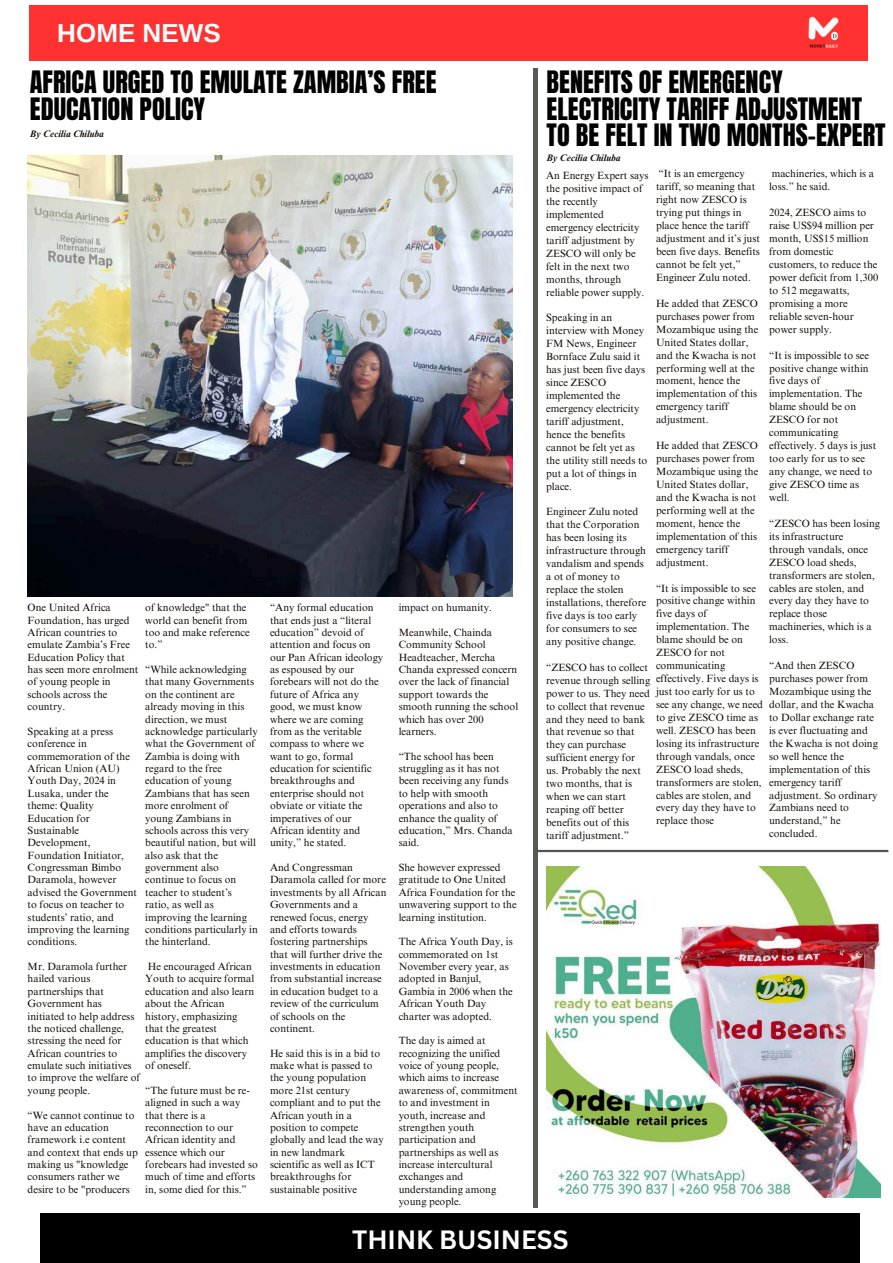
<style>
.page{position:relative;width:893px;height:1263px;background:#fff}
.page>*{position:absolute;margin:0;border:0;box-sizing:border-box;transform-origin:0 0}
.t1{font:26.25px/26.4px "Anton";color:#000}
.t2{font:700 26.03px "Arimo";color:#fff}
.t3{font:700 25.72px "Canva Sans";color:#fff}
.t4{font:10.5px/12.4px "Times NRMT Pro";color:#130e0b}
.t5{font:italic 700 9.45px "Times NRMT Pro";color:#130e0b}
</style>
<div class="page">
<div style="left:40px;top:1213px;width:819px;height:50px;background:#000"></div>
<div style="left:30px;top:5px;width:838px;height:56px;background:#ff3131"></div>
<img style="left:808px;top:16px;width:31px;height:32px">
<hr style="left:533px;top:68px;width:4px;height:1139px;background:#575954">
<img style="left:28px;top:155px;width:484px;height:441px">
<hr style="left:533px;top:850px;width:355px;height:2px;background:#545454">
<img style="left:546px;top:866px;width:335px;height:331px">
<h3 class="t2" style="left:57px;top:18px;width:165px">HOME NEWS</h3>
<h3 class="t1" style="left:30px;top:69px;width:408px">AFRICA URGED TO EMULATE ZAMBIA’S FREE<br>EDUCATION POLICY</h3>
<h3 class="t5" style="left:30px;top:130px;width:75px">By Cecilia Chiluba</h3>
<h3 class="t4" style="left:28px;top:603px;width:112px">One United Africa<br>Foundation, has urged<br>African countries to emulate Zambia’s Free<br>Education Policy that has seen more enrolment of young people in schools across the country.</h3>
<h3 class="t4" style="left:28px;top:726px;width:111px">Speaking at a press conference in commemoration of the<br>African Union (AU)<br>Youth Day, 2024 in<br>Lusaka, under the theme: Quality<br>Education for<br>Sustainable<br>Development,<br>Foundation Initiator,<br>Congressman Bimbo<br>Daramola, however advised the Government to focus on teacher to students’ ratio, and improving the learning conditions.</h3>
<h3 class="t4" style="left:28px;top:961px;width:114px">Mr. Daramola further hailed various partnerships that<br>Government has initiated to help address the noticed challenge, stressing the need for<br>African countries to emulate such initiatives to improve the welfare of young people.</h3>
<h3 class="t4" style="left:28px;top:1110px;width:112px">“We cannot continue to have an education framework i.e content and context that ends up making us "knowledge consumers rather we desire to be "producers</h3>
<h3 class="t4" style="left:145px;top:603px;width:106px">of knowledge" that the world can benefit from too and make reference to.”</h3>
<h3 class="t4" style="left:145px;top:664px;width:114px">“While acknowledging that many Governments on the continent are already moving in this direction, we must acknowledge particularly what the Government of<br>Zambia is doing with regard to the free education of young<br>Zambians that has seen more enrolment of young Zambians in schools across this very beautiful nation, but will also ask that the government also continue to focus on teacher to student’s ratio, as well as improving the learning conditions particularly in the hinterland.</h3>
<h3 class="t4" style="left:145px;top:961px;width:111px">He encouraged African<br>Youth to acquire formal education and also learn about the African history, emphasizing that the greatest education is that which amplifies the discovery of oneself.</h3>
<h2 class="t4" style="left:145px;top:1085px;width:114px">“The future must be re&shy;aligned in such a way that there is a reconnection to our<br>African identity and essence which our forebears had invested so much of time and efforts in, some died for this.”</h2>
<p class="t4" style="left:270px;top:603px;width:115px">“Any formal education that ends just a “literal education” devoid of attention and focus on our Pan African ideology as espoused by our forebears will not do the future of Africa any good, we must know where we are coming from as the veritable compass to where we want to go, formal education for scientific breakthroughs and enterprise should not obviate or vitiate the imperatives of our<br>African identity and unity,” he stated.</p>
<h3 class="t4" style="left:270px;top:862px;width:118px">And Congressman<br>Daramola called for more investments by all African<br>Governments and a renewed focus, energy and efforts towards fostering partnerships that will further drive the investments in education from substantial increase in education budget to a review of the curriculum of schools on the continent.</h3>
<h3 class="t4" style="left:270px;top:1048px;width:115px">He said this is in a bid to make what is passed to the young population more 21st century compliant and to put the<br>African youth in a position to compete globally and lead the way in new landmark scientific as well as ICT breakthroughs for sustainable positive</h3>
<h3 class="t4" style="left:399px;top:603px;width:95px">impact on humanity.</h3>
<h3 class="t4" style="left:399px;top:627px;width:121px">Meanwhile, Chainda<br>Community School<br>Headteacher, Mercha<br>Chanda expressed concern over the lack of financial support towards the smooth running the school which has over 200 learners.</h3>
<h3 class="t4" style="left:399px;top:751px;width:116px">“The school has been struggling as it has not been receiving any funds to help with smooth operations and also to enhance the quality of education,” Mrs. Chanda said.</h3>
<h3 class="t4" style="left:399px;top:862px;width:119px">She however expressed gratitude to One United<br>Africa Foundation for the unwavering support to the learning institution.</h3>
<h3 class="t4" style="left:399px;top:937px;width:116px">The Africa Youth Day, is commemorated on 1st<br>November every year, as adopted in Banjul,<br>Gambia in 2006 when the<br>African Youth Day charter was adopted.</h3>
<h3 class="t4" style="left:399px;top:1036px;width:121px">The day is aimed at recognizing the unified voice of young people, which aims to increase awareness of, commitment to and investment in youth, increase and strengthen youth participation and partnerships as well as increase intercultural exchanges and understanding among young people.</h3>
<h3 class="t1" style="left:546px;top:69px;width:340px">BENEFITS OF EMERGENCY<br>ELECTRICITY TARIFF ADJUSTMENT<br>TO BE FELT IN TWO MONTHS-EXPERT</h3>
<h3 class="t5" style="left:546px;top:154px;width:75px">By Cecilia Chiluba</h3>
<h3 class="t4" style="left:769px;top:169px;width:107px;line-height:12.9px">machineries, which is a loss.” he said.</h3>
<h3 class="t4" style="left:769px;top:208px;width:111px;line-height:12.9px">2024, ZESCO aims to raise US$94 million per month, US$15 million from domestic customers, to reduce the power deficit from 1,300 to 512 megawatts, promising a more reliable seven-hour power supply.</h3>
<h3 class="t4" style="left:769px;top:350px;width:109px;line-height:12.9px">“It is impossible to see positive change within five days of implementation. The blame should be on<br>ZESCO for not communicating effectively. 5 days is just too early for us to see any change, we need to give ZESCO time as well.</h3>
<p class="t4" style="left:769px;top:518px;width:112px;line-height:12.9px">“ZESCO has been losing its infrastructure through vandals, once<br>ZESCO load sheds, transformers are stolen, cables are stolen, and every day they have to replace those machineries, which is a loss.</p>
<h1 class="t4" style="left:769px;top:660px;width:110px;line-height:12.9px">“And then ZESCO purchases power from<br>Mozambique using the dollar, and the Kwacha to Dollar exchange rate is ever fluctuating and the Kwacha is not doing so well hence the implementation of this emergency tariff adjustment. So ordinary<br>Zambians need to understand,” he concluded.</h1>
<h3 class="t4" style="left:656px;top:169px;width:105px;line-height:12.9px">“It is an emergency tariff, so meaning that right now ZESCO is trying put things in place hence the tariff adjustment and it’s just been five days. Benefits cannot be felt yet,”<br>Engineer Zulu noted.</h3>
<h3 class="t4" style="left:656px;top:298px;width:104px;line-height:12.9px">He added that ZESCO purchases power from<br>Mozambique using the<br>United States dollar, and the Kwacha is not performing well at the moment, hence the implementation of this emergency tariff adjustment.</h3>
<h3 class="t4" style="left:656px;top:440px;width:104px;line-height:12.9px">He added that ZESCO purchases power from<br>Mozambique using the<br>United States dollar, and the Kwacha is not performing well at the moment, hence the implementation of this emergency tariff adjustment.</h3>
<h3 class="t4" style="left:656px;top:583px;width:109px;line-height:12.9px">“It is impossible to see positive change within five days of implementation. The blame should be on<br>ZESCO for not communicating effectively. Five days is just too early for us to see any change, we need to give ZESCO time as well. ZESCO has been losing its infrastructure through vandals, once<br>ZESCO load sheds, transformers are stolen, cables are stolen, and every day they have to replace those</h3>
<p class="t4" style="left:546px;top:170px;width:104px;line-height:12.9px">An Energy Expert says the positive impact of the recently implemented emergency electricity tariff adjustment by<br>ZESCO will only be felt in the next two months, through reliable power supply.</p>
<p class="t4" style="left:546px;top:313px;width:103px;line-height:12.9px">Speaking in an interview with Money<br>FM News, Engineer<br>Bornface Zulu said it has just been five days since ZESCO implemented the emergency electricity tariff adjustment, hence the benefits cannot be felt yet as the utility still needs to put a lot of things in place.</p>
<h3 class="t4" style="left:546px;top:507px;width:102px;line-height:12.9px">Engineer Zulu noted that the Corporation has been losing its infrastructure through vandalism and spends a ot of money to replace the stolen installations, therefore five days is too early for consumers to see any positive change.</h3>
<h3 class="t4" style="left:546px;top:662px;width:106px;line-height:12.9px">“ZESCO has to collect revenue through selling power to us. They need to collect that revenue and they need to bank that revenue so that they can purchase sufficient energy for us. Probably the next two months, that is when we can start reaping off better benefits out of this tariff adjustment.”</h3>
<h3 class="t3" style="left:352px;top:1222px;width:218px">THINK BUSINESS</h3>
</div>
